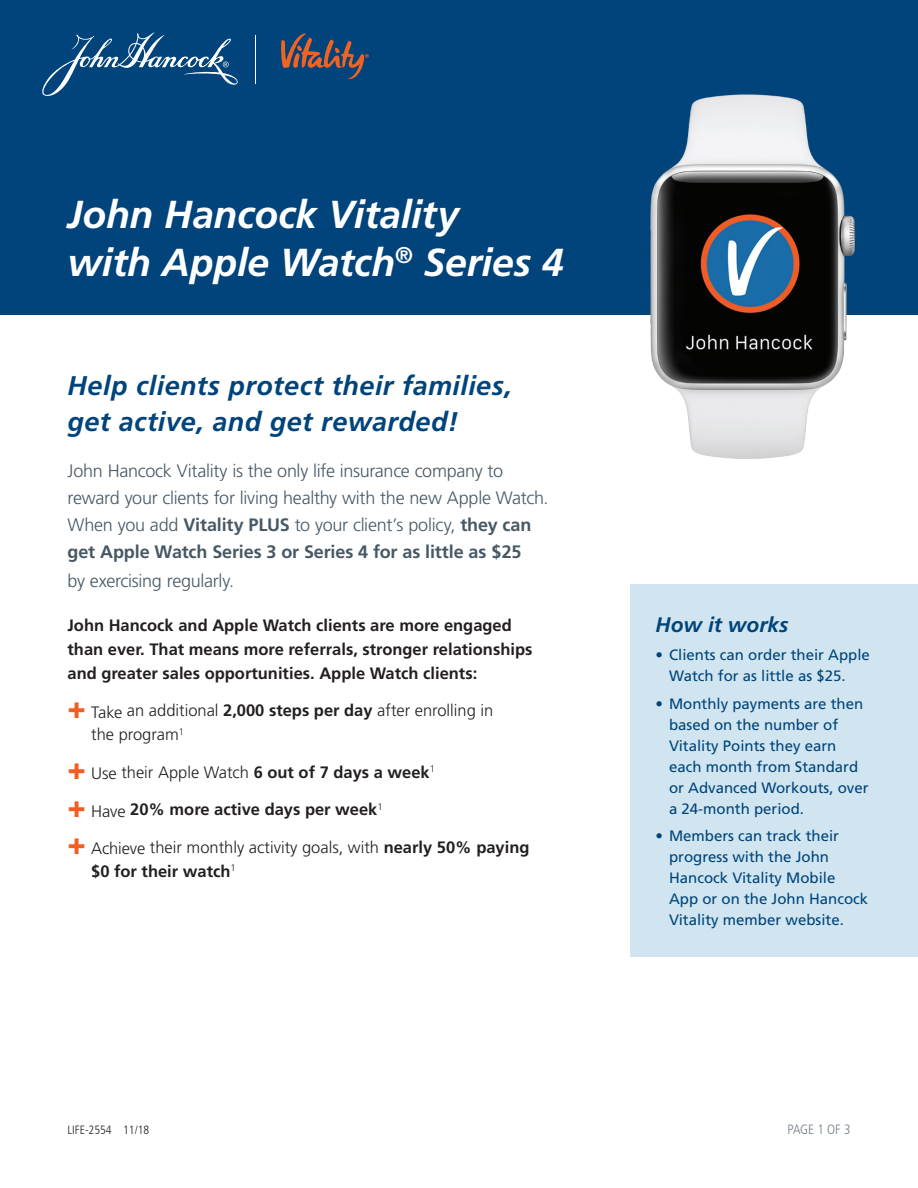
<style>
.page{position:relative;width:918px;height:1188px;background:#fff}
.page>*{position:absolute;margin:0;border:0;box-sizing:border-box;transform-origin:0 0}
.t1{font:italic 700 39px/48px "Frutiger LT Pro";letter-spacing:-.005em;color:#fff}
.t2{font:italic 700 27px/36px "Frutiger LT Pro";letter-spacing:.015em;color:#00447b}
.t3{font:italic 700 21px "Frutiger";color:#00447b}
.t4{font:300 18px/27.3px "Frutiger";letter-spacing:-.015em;color:#475865}
.t5{font:700 16.5px/24px "Frutiger";color:#231f20}
.t6{font:300 16.5px/24px "Frutiger";color:#231f20}
.t7{font:15px/21px "Frutiger";color:#00447b}
.t8{font:300 condensed 13.5px "Frutiger";letter-spacing:-.01em;color:#727f8a}
.t9{font:300 condensed 12px "Frutiger";color:#231f20}
.s1{font-weight:700}
.s2{font-family:"Frutiger LT Pro";font-weight:900;font-size:30.75px;color:#f25d21}
.s3{font-weight:300}
</style>
<div class="page">
<div style="left:631px;top:584px;width:287px;height:373px;background:#d0e5ef"></div>
<div style="left:0;top:0;width:918px;height:314px;background:#00447b"></div>
<hr style="left:255px;top:35px;width:1px;height:49px;background:#fff">
<svg style="left:281px;top:33px;width:88px;height:47px"></svg>
<svg style="left:42px;top:32px;width:196px;height:64px"></svg>
<img style="left:643px;top:94px;width:220px;height:365px">
<p class="t1" style="left:68px;top:191px;width:498px">John Hancock Vitality<br>with Apple Watch<sup>®</sup> Series 4</p>
<p class="t2" style="left:68px;top:368px;width:446px">Help clients protect their families, get active, and get rewarded!</p>
<p class="t4" style="left:68px;top:457px;width:483px">John Hancock Vitality is the only life insurance company to reward your clients for living healthy with the new Apple Watch.<br>When you add <span class="s1">Vitality PLUS</span> to your client’s policy, <span class="s1">they can get Apple Watch Series 3 or Series 4 for as little as $25<br></span>by exercising regularly.</p>
<p class="t5" style="left:68px;top:613px;width:466px">John Hancock and Apple Watch clients are more engaged than ever. That means more referrals, stronger relationships and greater sales opportunities. Apple Watch clients:</p>
<p class="t6" style="left:91px;top:699px;width:404px;text-indent:-24px"><span class="s2">+</span> Take an additional <span class="s1">2,000 steps per day</span> after enrolling in the program<sup>1</sup></p>
<p class="t6" style="left:68px;top:760px;width:369px"><span class="s2">+</span> Use their Apple Watch <span class="s1">6 out of 7 days a week</span><sup>1</sup></p>
<p class="t5" style="left:68px;top:798px;width:317px"><span class="s2">+</span> <span class="s3">Have</span> 20% more active days per week<sup>1</sup></p>
<p class="t6" style="left:91px;top:835px;width:440px;text-indent:-24px"><span class="s2">+</span> Achieve their monthly activity goals, with <span class="s1">nearly 50% paying $0 for their watch</span><sup>1</sup></p>
<p class="t3" style="left:656px;top:612px;width:135px">How it works</p>
<p class="t7" style="left:669px;top:644px;width:202px;text-indent:-14px">• Clients can order their Apple<br>Watch for as little as $25.</p>
<p class="t7" style="left:669px;top:693px;width:201px;text-indent:-14px">• Monthly payments are then based on the number of<br>Vitality Points they earn each month from Standard or Advanced Workouts, over a 24-month period.</p>
<p class="t7" style="left:669px;top:826px;width:201px;text-indent:-14px">• Members can track their progress with the John<br>Hancock Vitality Mobile<br>App or on the John Hancock<br>Vitality member website.</p>
<p class="t9" style="left:68px;top:1123px;width:83px">LIFE-2554 11/18</p>
<p class="t8" style="left:788px;top:1122px;width:64px">PAGE 1 OF 3</p>
</div>
